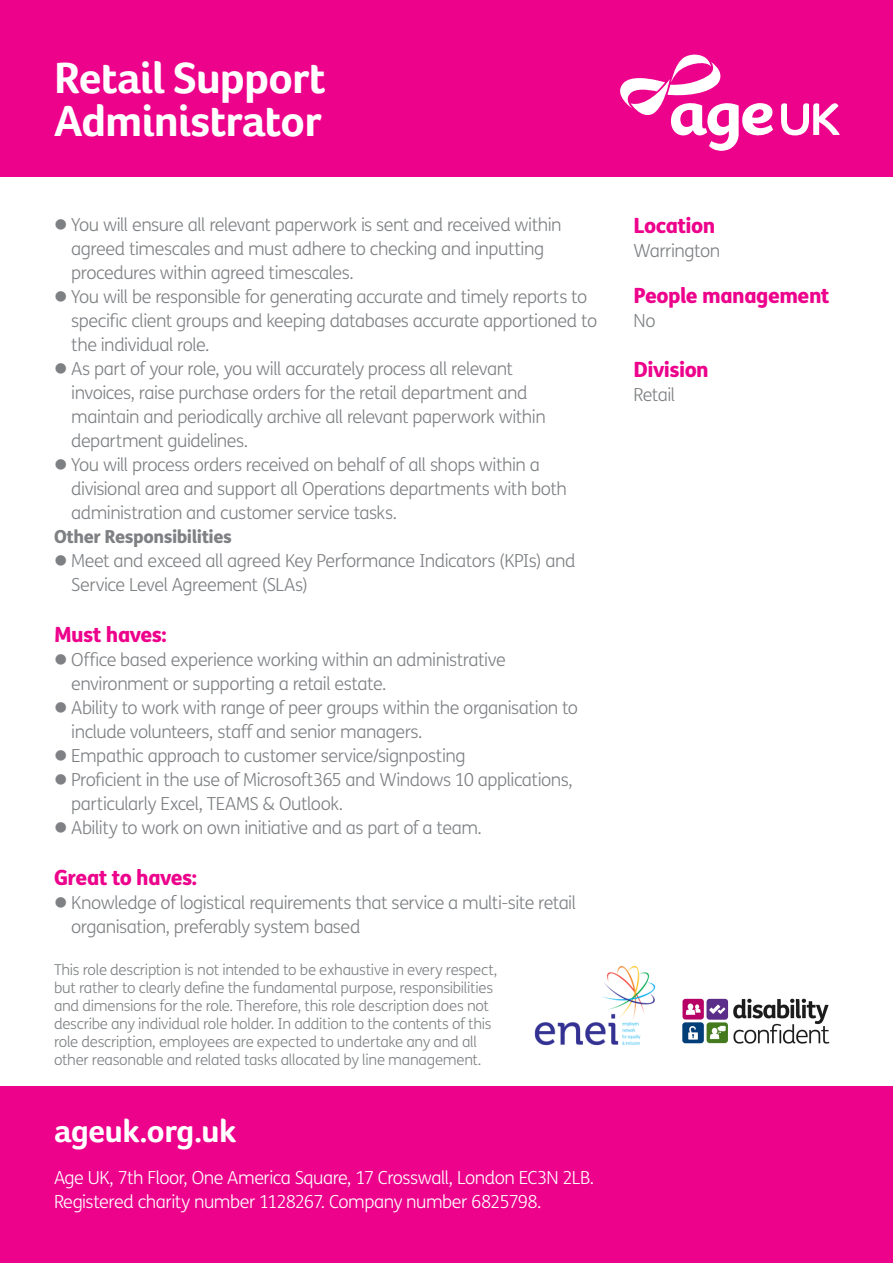
<style>
.page{position:relative;width:893px;height:1263px;background:#fff}
.page>*{position:absolute;margin:0;border:0;box-sizing:border-box;transform-origin:0 0}
.t1{font:700 45px/43.5px "Foco Age UK";letter-spacing:-.02em;color:#fff}
.t2{font:700 33px "Foco Age UK";letter-spacing:-.02em;color:#fff}
.t3{font:800 21px "FS Me";letter-spacing:-.025em;color:#ed028c}
.t4{font:300 18px/24px "FS Me";letter-spacing:-.03em;color:#7e8083}
.t5{font:300 18px/24px "FS Me";letter-spacing:-.03em;color:#fff}
.t6{font:800 18px "FS Me";letter-spacing:-.025em;color:#7e8083}
.t7{font:300 15px/18px "FS Me";letter-spacing:-.02em;color:#7e8083}
</style>
<div class="page">
<div style="left:0;top:0;width:893px;height:177px;background:#ed028c"></div>
<svg style="left:620px;top:54px;width:220px;height:97px"></svg>
<div style="left:0;top:1086px;width:893px;height:177px;background:#ed028c"></div>
<img style="left:682px;top:998px;width:148px;height:46px">
<img style="left:534px;top:965px;width:122px;height:81px">
<p class="t1" style="left:54px;top:55px;width:273px">Retail Support<br>Administrator</p>
<p class="t4" style="left:71px;top:212px;width:492px;text-indent:-17px">● You will ensure all relevant paperwork is sent and received within agreed timescales and must adhere to checking and inputting procedures within agreed timescales.</p>
<p class="t4" style="left:71px;top:284px;width:527px;text-indent:-17px">● You will be responsible for generating accurate and timely reports to specific client groups and keeping databases accurate apportioned to the individual role.</p>
<p class="t4" style="left:71px;top:356px;width:476px;text-indent:-17px">● As part of your role, you will accurately process all relevant invoices, raise purchase orders for the retail department and maintain and periodically archive all relevant paperwork within department guidelines.</p>
<p class="t4" style="left:71px;top:452px;width:497px;text-indent:-17px">● You will process orders received on behalf of all shops within a divisional area and support all Operations departments with both administration and customer service tasks.</p>
<p class="t6" style="left:54px;top:522px;width:179px">Other Responsibilities</p>
<p class="t4" style="left:71px;top:548px;width:506px;text-indent:-17px">● Meet and exceed all agreed Key Performance Indicators (KPIs) and<br>Service Level Agreement (SLAs)</p>
<p class="t3" style="left:54px;top:618px;width:114px">Must haves:</p>
<p class="t4" style="left:71px;top:647px;width:436px;text-indent:-17px">● Office based experience working within an administrative environment or supporting a retail estate.</p>
<p class="t4" style="left:71px;top:695px;width:508px;text-indent:-17px">● Ability to work with range of peer groups within the organisation to include volunteers, staff and senior managers.</p>
<p class="t4" style="left:54px;top:743px;width:413px">● Empathic approach to customer service/signposting</p>
<p class="t4" style="left:71px;top:767px;width:503px;text-indent:-17px">● Proficient in the use of Microsoft365 and Windows 10 applications, particularly Excel, TEAMS &amp; Outlook.</p>
<p class="t4" style="left:54px;top:815px;width:429px">● Ability to work on own initiative and as part of a team.</p>
<p class="t3" style="left:54px;top:861px;width:145px">Great to haves:</p>
<p class="t4" style="left:71px;top:890px;width:506px;text-indent:-17px">● Knowledge of logistical requirements that service a multi-site retail organisation, preferably system based</p>
<p class="t7" style="left:54px;top:960px;width:445px">This role description is not intended to be exhaustive in every respect, but rather to clearly define the fundamental purpose, responsibilities and dimensions for the role. Therefore, this role description does not describe any individual role holder. In addition to the contents of this role description, employees are expected to undertake any and all other reasonable and related tasks allocated by line management.</p>
<p class="t2" style="left:54px;top:1111px;width:184px">ageuk.org.uk</p>
<p class="t5" style="left:54px;top:1165px;width:542px">Age UK, 7th Floor, One America Square, 17 Crosswall, London EC3N 2LB.<br>Registered charity number 1128267. Company number 6825798.</p>
<p class="t3" style="left:634px;top:208px;width:83px">Location</p>
<p class="t4" style="left:634px;top:238px;width:88px">Warrington</p>
<p class="t3" style="left:634px;top:279px;width:198px">People management</p>
<p class="t4" style="left:634px;top:308px;width:23px">No</p>
<p class="t3" style="left:634px;top:352px;width:77px">Division</p>
<p class="t4" style="left:634px;top:382px;width:43px">Retail</p>
</div>
